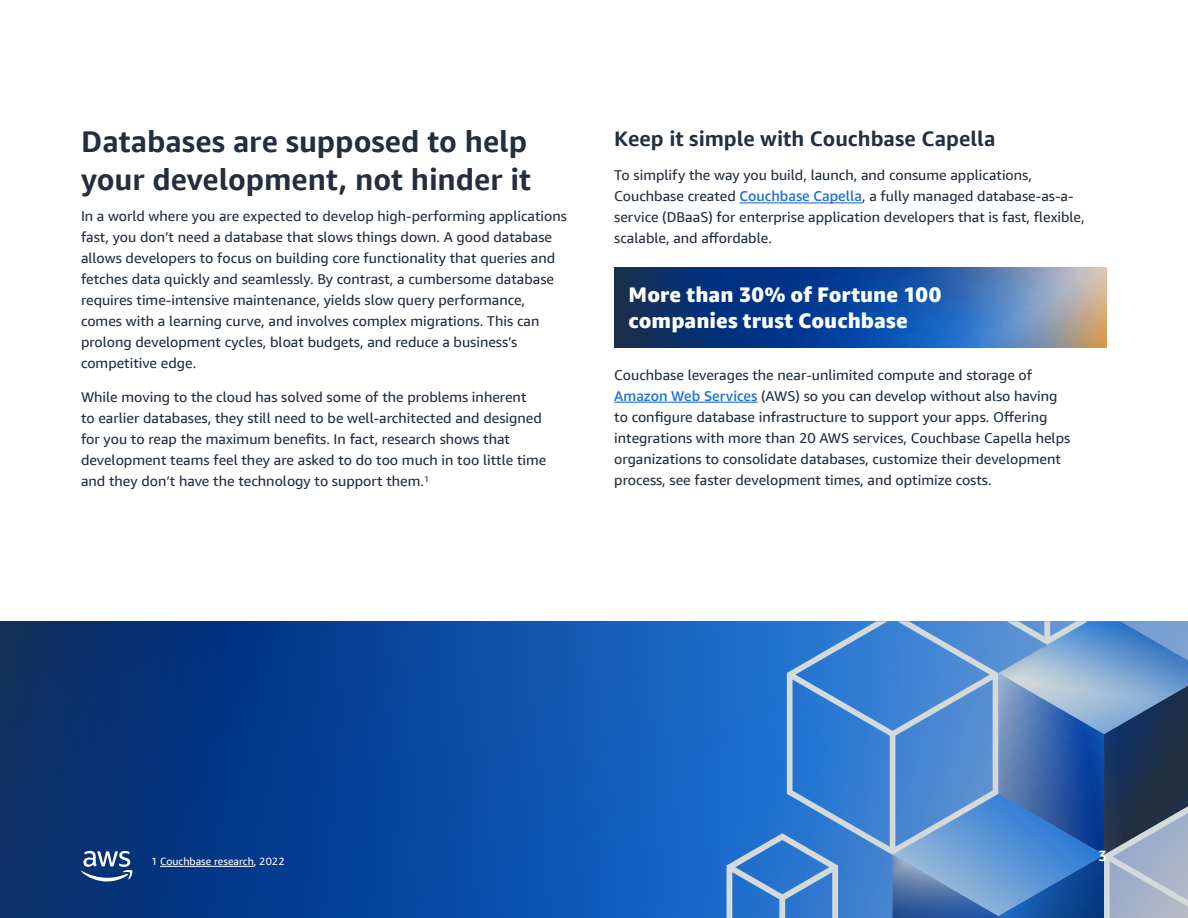
<style>
.page{position:relative;width:1188px;height:918px;background:#fff}
.page>*{position:absolute;margin:0;border:0;box-sizing:border-box;transform-origin:0 0}
.Subhead_1{font:700 30px/37.5px "Amazon Ember Display";letter-spacing:-.005em;color:#232f3e}
.Subhead_2{font:800 21px/25.5px "Amazon Ember";color:#fff}
.Subhead_2-2{font:700 21px "Amazon Ember Display";color:#232f3e}
.t1{font:700 15px "Amazon Ember Display";color:#fff}
.Body{font:14.25px/21px "Amazon Ember Display";color:#232f3e}
.Reference_Links{font:10.5px "Amazon Ember Display";color:#fff}
.s1{font-weight:500;color:#2173d6}
</style>
<div class="page">
<svg style="left:0;top:621px;width:893px;height:297px;background:#0c499c"></svg>
<svg style="left:787px;top:621px;width:106px;height:234px;background:#4286d3"></svg>
<svg style="left:893px;top:621px;width:295px;height:297px;background:#5984b9"></svg>
<svg style="left:727px;top:833px;width:111px;height:85px;background:#4c89d0"></svg>
<svg style="left:81px;top:851px;width:52px;height:30px"></svg>
<hr style="left:160px;top:866px;width:94px;height:1px;background:#fff">
<img style="left:614px;top:267px;width:493px;height:81px">
<hr style="left:740px;top:202px;width:122px;height:1px;background:#2173d6">
<hr style="left:614px;top:402px;width:143px;height:1px;background:#2173d6">
<p class="Subhead_1" style="left:81px;top:123px;width:451px">Databases are supposed to help your development, not hinder it</p>
<p class="Body" style="left:81px;top:205px;width:488px">In a world where you are expected to develop high-performing applications fast, you don’t need a database that slows things down. A good database allows developers to focus on building core functionality that queries and fetches data quickly and seamlessly. By contrast, a cumbersome database requires time-intensive maintenance, yields slow query performance, comes with a learning curve, and involves complex migrations. This can prolong development cycles, bloat budgets, and reduce a business’s competitive edge.</p>
<p class="Body" style="left:81px;top:387px;width:467px">While moving to the cloud has solved some of the problems inherent<br>to earlier databases, they still need to be well-architected and designed for you to reap the maximum benefits. In fact, research shows that development teams feel they are asked to do too much in too little time and they don’t have the technology to support them.<sup>1</sup></p>
<p class="Subhead_2-2" style="left:614px;top:125px;width:383px">Keep it simple with Couchbase Capella</p>
<p class="Body" style="left:614px;top:165px;width:472px">To simplify the way you build, launch, and consume applications, Couchbase created <span class="s1">Couchbase Capella</span>, a fully managed database-as-a&shy;service (DBaaS) for enterprise application developers that is fast, flexible, scalable, and affordable.</p>
<p class="Subhead_2" style="left:629px;top:282px;width:314px">More than 30% of Fortune 100 companies trust Couchbase</p>
<p class="Body" style="left:614px;top:364px;width:458px">Couchbase leverages the near-unlimited compute and storage of <span class="s1">Amazon Web Services</span> (AWS) so you can develop without also having to configure database infrastructure to support your apps. Offering integrations with more than 20 AWS services, Couchbase Capella helps organizations to consolidate databases, customize their development process, see faster development times, and optimize costs.</p>
<p class="Reference_Links" style="left:151px;top:855px;width:135px">1 Couchbase research, 2022</p>
<p class="t1" style="left:1098px;top:847px;width:10px">3</p>
</div>
